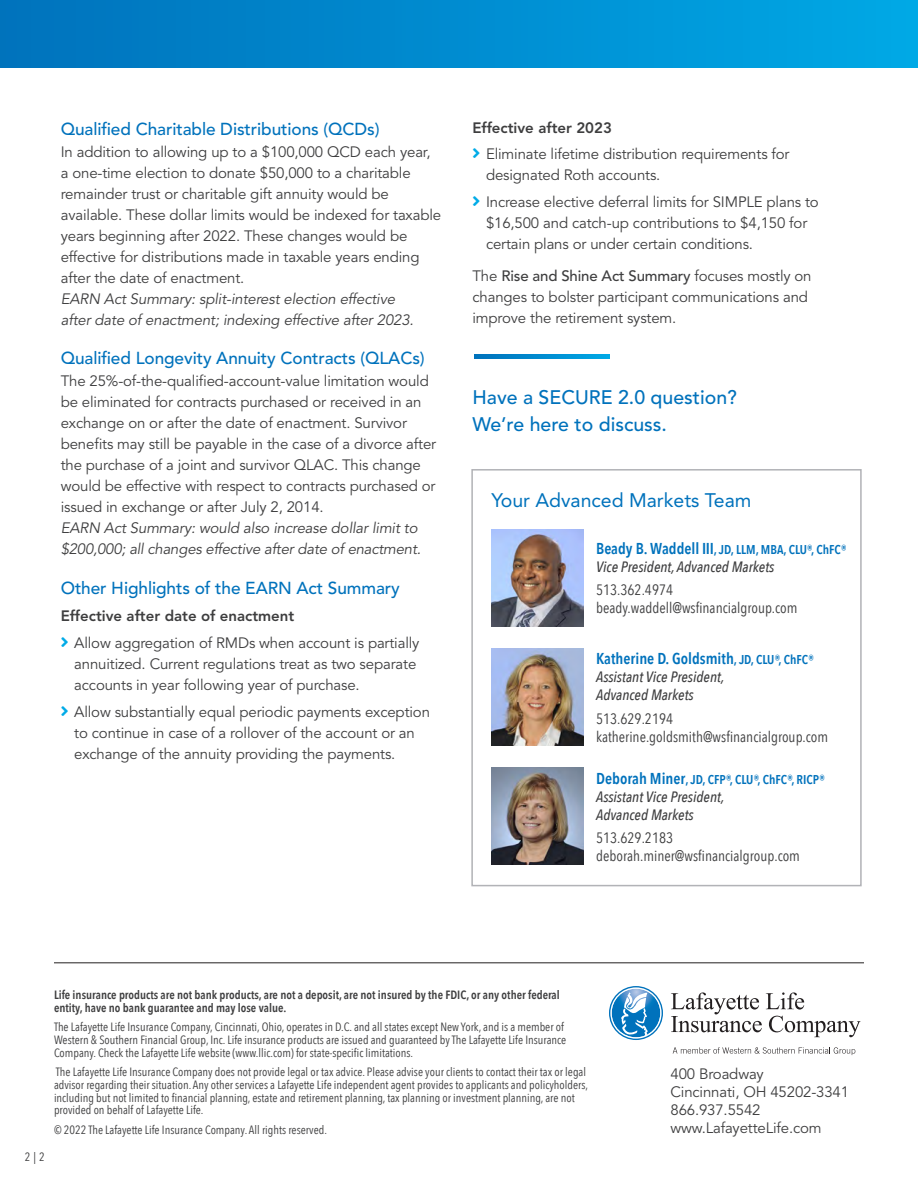
<style>
.page{position:relative;width:918px;height:1188px;background:#fff}
.page>*{position:absolute;margin:0;border:0;box-sizing:border-box;transform-origin:0 0}
.Closing_CTA{font:500 19.5px/27px "Avenir LT Std";color:#0072bc}
.t1{font:19.5px "Avenir LT Std";color:#0072bc}
.Blue_Head_-_Medium{font:500 17.25px "Avenir LT Std";letter-spacing:-.005em;color:#0072bc}
.t2{font:600 condensed 15.75px "Avenir Next LT Pro";color:#0072bc}
.Body_-_Book_10_5_14{font:15px/21px "Avenir LT Std";letter-spacing:-.01em;color:#3e3e3f}
.Body_List{font:15px/21px "Avenir LT Std";letter-spacing:-.01em;color:#3e3e3f}
.t3{font:condensed 15px "Avenir Next LT Pro";color:#3e3e3f}
.t4{font:italic 500 15px "Avenir Next Condensed";color:#3e3e3f}
.Body_-_Book_10_5_14-2{font:800 15px "Avenir LT Std";color:#3e3e3f}
.t5{font:600 condensed 12.75px "Avenir Next LT Pro";color:#0072bc}
.Disclosures-_Condens{font:condensed 12px/12.8px "Avenir Next LT Pro";color:#3e3e3f}
.Disclosures-_Condens-2{font:600 condensed 12px/12.8px "Avenir Next LT Pro";color:#3e3e3f}
.s1{font-style:italic}
.s2{color:#00abe7}
.s3{font-weight:500}
.s4{font-size:15.75px}
.s5{font-size:12.75px}
</style>
<div class="page">
<hr style="left:54px;top:963px;width:810px;height:1px;background:#231f20">
<div style="left:0;top:0;width:918px;height:68px;background:linear-gradient(to right,#0072bc,#00a8e5)"></div>
<svg style="left:673px;top:1047px;width:182px;height:8px"></svg>
<svg style="left:671px;top:992px;width:189px;height:45px"></svg>
<svg style="left:609px;top:986px;width:54px;height:54px"></svg>
<svg style="left:474px;top:354px;width:135px;height:4px"></svg>
<div style="left:471px;top:469px;width:391px;height:417px;border:2px solid #b2b3b7"></div>
<img style="left:491px;top:648px;width:92px;height:98px">
<img style="left:491px;top:529px;width:92px;height:97px">
<img style="left:491px;top:768px;width:92px;height:97px">
<p class="Blue_Head_-_Medium" style="left:61px;top:119px;width:320px">Qualified Charitable Distributions (QCDs)</p>
<p class="Body_-_Book_10_5_14" style="left:61px;top:141px;width:382px">In addition to allowing up to a $100,000 QCD each year, a one-time election to donate $50,000 to a charitable remainder trust or charitable gift annuity would be available. These dollar limits would be indexed for taxable years beginning after 2022. These changes would be effective for distributions made in taxable years ending after the date of enactment.<br><span class="s1">EARN Act Summary: split-interest election effective<br>after date of enactment; indexing effective after 2023.</span></p>
<p class="Blue_Head_-_Medium" style="left:61px;top:348px;width:366px">Qualified Longevity Annuity Contracts (QLACs)</p>
<p class="Body_-_Book_10_5_14" style="left:61px;top:371px;width:377px">The 25%-of-the-qualified-account-value limitation would be eliminated for contracts purchased or received in an exchange on or after the date of enactment. Survivor benefits may still be payable in the case of a divorce after the purchase of a joint and survivor QLAC. This change would be effective with respect to contracts purchased or issued in exchange or after July 2, 2014.<br><span class="s1">EARN Act Summary: would also increase dollar limit to $200,000; all changes effective after date of enactment.</span></p>
<p class="Blue_Head_-_Medium" style="left:61px;top:578px;width:341px">Other Highlights of the EARN Act Summary</p>
<p class="Body_-_Book_10_5_14-2" style="left:61px;top:607px;width:235px">Effective after date of enactment</p>
<p class="Body_List" style="left:74px;top:633px;width:347px;text-indent:-14px"><span class="s2">■●▼</span> Allow aggregation of RMDs when account is partially annuitized. Current regulations treat as two separate accounts in year following year of purchase.</p>
<p class="Body_List" style="left:74px;top:701px;width:357px;text-indent:-14px"><span class="s2">■●▼</span> Allow substantially equal periodic payments exception to continue in case of a rollover of the account or an exchange of the annuity providing the payments.</p>
<p class="Body_-_Book_10_5_14-2" style="left:472px;top:119px;width:141px">Effective after 2023</p>
<p class="Body_List" style="left:486px;top:144px;width:305px;text-indent:-14px"><span class="s2">■●▼</span> Eliminate lifetime distribution requirements for designated Roth accounts.</p>
<p class="Body_List" style="left:486px;top:192px;width:334px;text-indent:-14px"><span class="s2">■●▼</span> Increase elective deferral limits for SIMPLE plans to $16,500 and catch-up contributions to $4,150 for certain plans or under certain conditions.</p>
<p class="Body_-_Book_10_5_14" style="left:472px;top:265px;width:341px">The <span class="s3">Rise and Shine Act Summary</span> focuses mostly on changes to bolster participant communications and improve the retirement system.</p>
<p class="Closing_CTA" style="left:472px;top:384px;width:266px">Have a SECURE 2.0 question?<br>We’re here to discuss.</p>
<p class="t1" style="left:491px;top:489px;width:262px">Your Advanced Markets Team</p>
<p class="t5" style="left:596px;top:542px;width:252px"><span class="s4">Beady B. Waddell III</span>, JD, LLM, MBA, CLU®, ChFC®</p>
<p class="t4" style="left:596px;top:558px;width:180px">Vice President, Advanced Markets</p>
<p class="t3" style="left:596px;top:581px;width:79px">513.362.4974</p>
<p class="t3" style="left:596px;top:599px;width:203px">beady.waddell@wsfinancialgroup.com</p>
<p class="t2" style="left:596px;top:649px;width:220px">Katherine D. Goldsmith<span class="s5">, JD, CLU®, ChFC®</span></p>
<p class="t4" style="left:596px;top:668px;width:130px">Assistant Vice President,</p>
<p class="t4" style="left:596px;top:686px;width:99px">Advanced Markets</p>
<p class="t3" style="left:596px;top:709px;width:79px">513.629.2194</p>
<p class="t3" style="left:596px;top:727px;width:233px">katherine.goldsmith@wsfinancialgroup.com</p>
<p class="t5" style="left:596px;top:771px;width:231px"><span class="s4">Deborah Miner</span>, JD, CFP®, CLU®, ChFC®, RICP®</p>
<p class="t4" style="left:596px;top:787px;width:130px">Assistant Vice President,</p>
<p class="t4" style="left:596px;top:805px;width:99px">Advanced Markets</p>
<p class="t3" style="left:596px;top:829px;width:79px">513.629.2183</p>
<p class="t3" style="left:596px;top:847px;width:205px">deborah.miner@wsfinancialgroup.com</p>
<p class="Disclosures-_Condens" style="left:25px;top:1150px;width:21px">2|2</p>
<p class="Disclosures-_Condens-2" style="left:54px;top:988px;width:507px">Life insurance products are not bank products, are not a deposit, are not insured by the FDIC, or any other federal entity, have no bank guarantee and may lose value.</p>
<p class="Disclosures-_Condens" style="left:54px;top:1021px;width:514px">The Lafayette Life Insurance Company, Cincinnati, Ohio, operates in D.C. and all states except New York, and is a member of<br>Western &amp; Southern Financial Group, Inc. Life insurance products are issued and guaranteed by The Lafayette Life Insurance<br>Company. Check the Lafayette Life website (www.llic.com) for state-specific limitations.</p>
<p class="Disclosures-_Condens" style="left:54px;top:1066px;width:536px">The Lafayette Life Insurance Company does not provide legal or tax advice. Please advise your clients to contact their tax or legal advisor regarding their situation. Any other services a Lafayette Life independent agent provides to applicants and policyholders, including but not limited to financial planning, estate and retirement planning, tax planning or investment planning, are not provided on behalf of Lafayette Life.</p>
<p class="Disclosures-_Condens" style="left:54px;top:1123px;width:274px">© 2022 The Lafayette Life Insurance Company. All rights reserved.</p>
<p class="Body_-_Book_10_5_14" style="left:670px;top:1064px;width:95px">400 Broadway</p>
<p class="Body_-_Book_10_5_14" style="left:670px;top:1082px;width:180px">Cincinnati, OH 45202-3341</p>
<p class="Body_-_Book_10_5_14" style="left:670px;top:1100px;width:92px">866.937.5542</p>
<p class="Body_-_Book_10_5_14" style="left:670px;top:1118px;width:153px">www.LafayetteLife.com</p>
</div>
